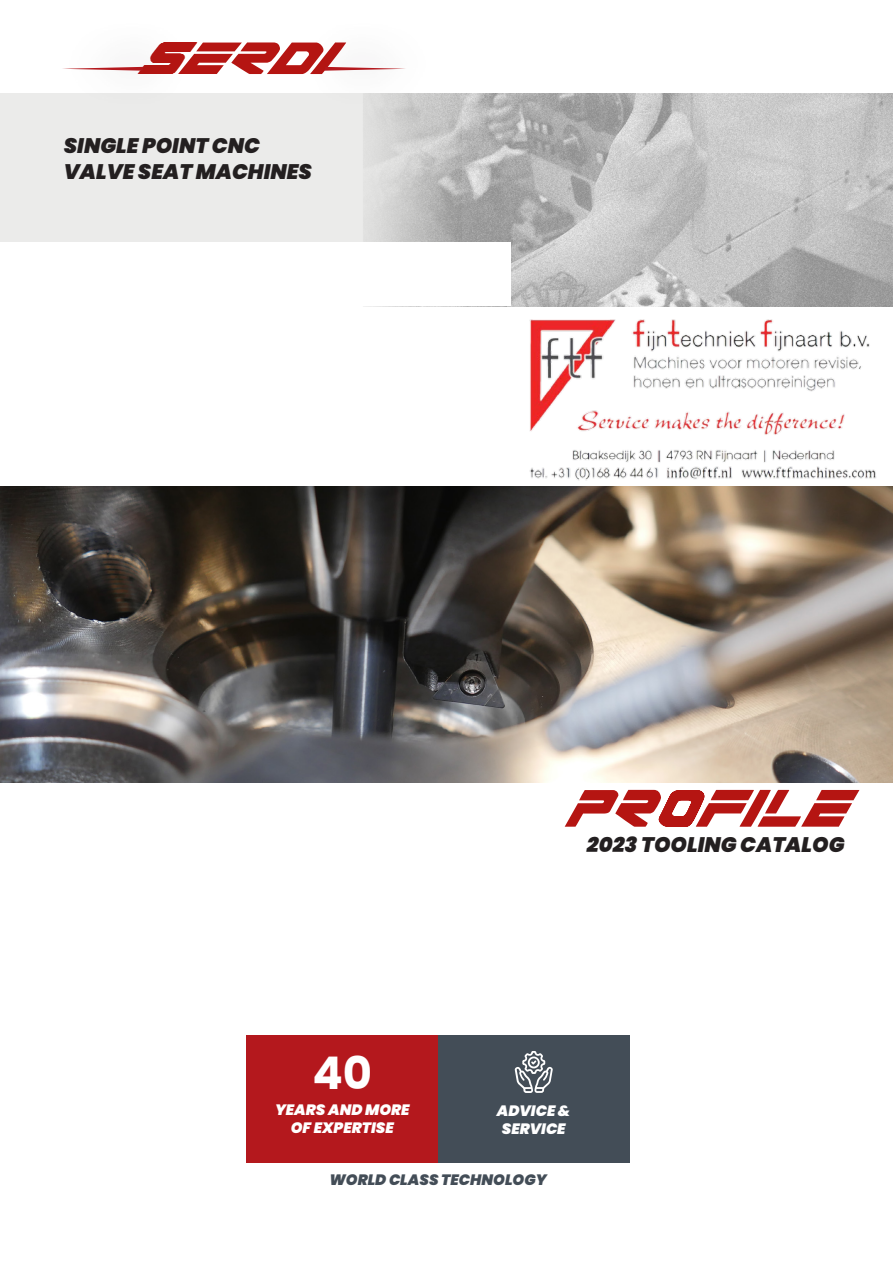
<style>
.page{position:relative;width:893px;height:1263px;background:#fff}
.page>*{position:absolute;margin:0;border:0;box-sizing:border-box;transform-origin:0 0}
.t1{font:52.5px "serdi";color:#b51512}
.t2{font:45px "serdi";color:#b51512;scale:1.11 1}
.t3{font:700 45px "Poppins";color:#fff}
.t4{font:italic 900 21px "Poppins";color:#231f20}
.t5{font:italic 900 15px/18px "Poppins";color:#fff;text-align:center}
.t6{font:italic 900 15px "Poppins";color:#434d57}
</style>
<div class="page">
<div style="left:0;top:94px;width:462px;height:212px;background:#ebebea"></div>
<img style="left:363px;top:94px;width:530px;height:212px">
<div style="left:0;top:242px;width:510px;height:64px;background:#fff"></div>
<div style="left:247px;top:1035px;width:191px;height:128px;background:#b4181d"></div>
<div style="left:438px;top:1035px;width:191px;height:128px;background:#434d57"></div>
<img style="left:0;top:487px;width:893px;height:296px">
<svg style="left:515px;top:1051px;width:38px;height:42px"></svg>
<div style="left:56px;top:20px;width:137px;height:88px;background:#231f20;opacity:.75"></div>
<svg style="left:62px;top:67px;width:81px;height:4px"></svg>
<div style="left:303px;top:20px;width:136px;height:88px;background:#231f20;opacity:.75"></div>
<svg style="left:324px;top:67px;width:82px;height:4px"></svg>
<img style="left:524px;top:319px;width:358px;height:168px">
<p class="t2" style="left:138px;top:36px;width:173px">SERDI</p>
<p class="t4" style="left:64px;top:134px;width:198px">SINGLE POINT CNC</p>
<p class="t4" style="left:64px;top:159px;width:250px">VALVE SEAT MACHINES</p>
<p class="t1" style="left:565px;top:783px;width:281px">PROFILE</p>
<p class="t4" style="left:587px;top:832px;width:259px">2023 TOOLING CATALOG</p>
<p class="t3" style="left:312px;top:1047px;width:61px">40</p>
<p class="t5" style="left:275px;top:1101px;width:136px">YEARS AND MORE<br>OF EXPERTISE</p>
<p class="t5" style="left:497px;top:1101px;width:75px">ADVICE &amp;<br>SERVICE</p>
<p class="t6" style="left:329px;top:1171px;width:219px">WORLD CLASS TECHNOLOGY</p>
</div>
